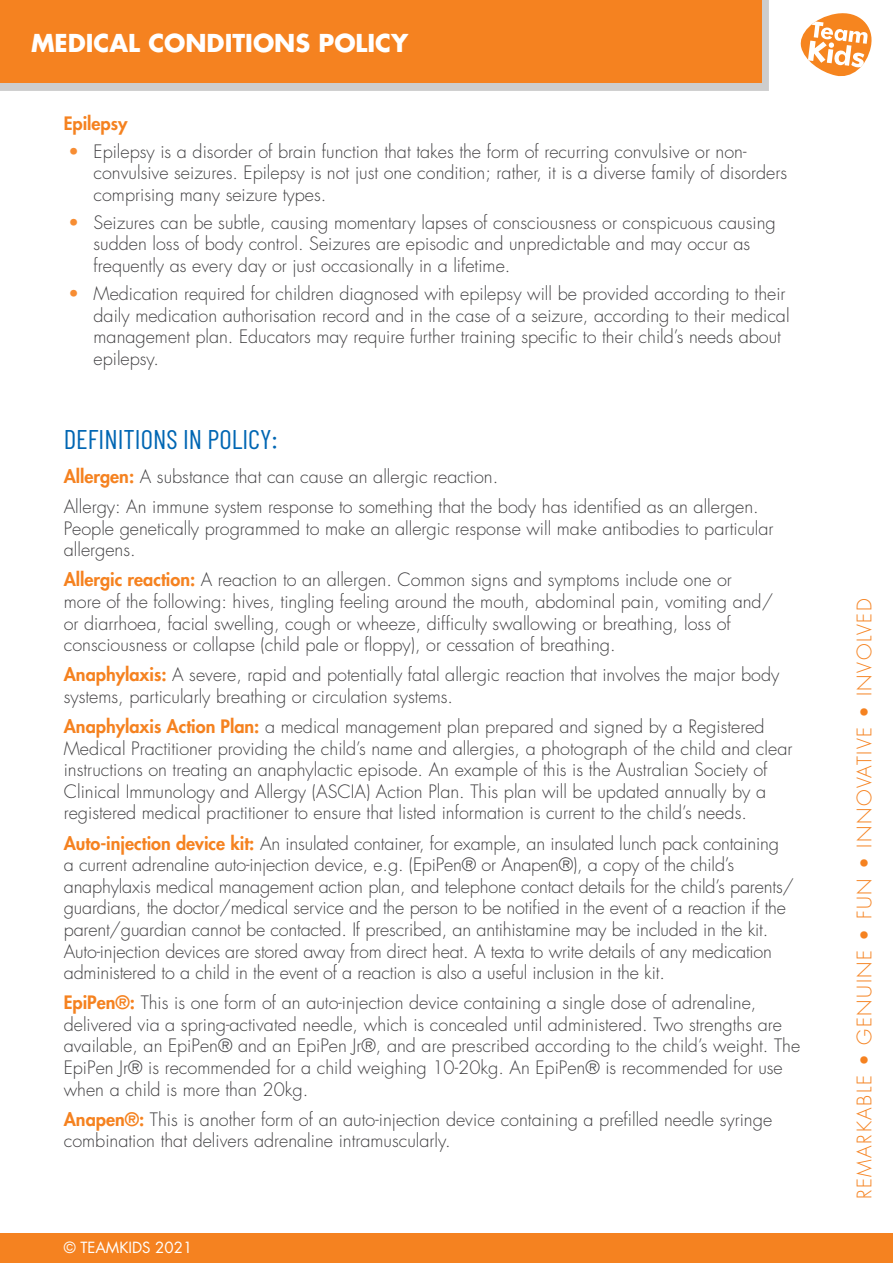
<style>
.page{position:relative;width:893px;height:1263px;background:#fff}
.page>*{position:absolute;margin:0;border:0;box-sizing:border-box;transform-origin:0 0}
.t1{font:27px "Barlow Condensed";color:#0066b3}
.t2{font:700 24px "Futura Std";color:#fff}
.t3{font:300 19.5px "Futura Std";letter-spacing:.08em;color:#f58220}
.t4{font:300 18px/21.6px "Futura Std";color:#414042}
.t5{font:800 18px "Futura Std";color:#f58220}
.t6{font:15px "Futura Std";color:#fff}
.s1{color:#f78d33}
.s2{font-weight:800;color:#f58220}
</style>
<div class="page">
<div style="left:0;top:0;width:769px;height:90px;background:#cdcdcd"></div>
<div style="left:0;top:0;width:761px;height:83px;background:#f58220"></div>
<svg style="left:801px;top:13px;width:70px;height:63px"></svg>
<div style="left:0;top:1233px;width:893px;height:30px;background:#f58220"></div>
<h2 class="t2" style="left:31px;top:29px;width:379px">MEDICAL CONDITIONS POLICY</h2>
<p class="t5" style="left:64px;top:114px;width:65px">Epilepsy</p>
<p class="t4" style="left:94px;top:142px;width:695px;text-indent:-26px"><span class="s1">•</span> Epilepsy is a disorder of brain function that takes the form of recurring convulsive or non&shy;convulsive seizures. Epilepsy is not just one condition; rather, it is a diverse family of disorders comprising many seizure types.</p>
<p class="t4" style="left:94px;top:213px;width:684px;text-indent:-26px"><span class="s1">•</span> Seizures can be subtle, causing momentary lapses of consciousness or conspicuous causing sudden loss of body control. Seizures are episodic and unpredictable and may occur as frequently as every day or just occasionally in a lifetime.</p>
<p class="t4" style="left:94px;top:284px;width:698px;text-indent:-26px"><span class="s1">•</span> Medication required for children diagnosed with epilepsy will be provided according to their daily medication authorisation record and in the case of a seizure, according to their medical management plan. Educators may require further training specific to their child’s needs about epilepsy.</p>
<h1 class="t1" style="left:64px;top:423px;width:215px">DEFINITIONS IN POLICY:</h1>
<p class="t4" style="left:64px;top:463px;width:697px;line-height:30.2px"><span class="s2">Allergen:</span> A substance that can cause an allergic reaction.<br>Allergy: An immune system response to something that the body has identified as an allergen.</p>
<p class="t4" style="left:64px;top:519px;width:711px">People genetically programmed to make an allergic response will make antibodies to particular allergens.</p>
<p class="t4" style="left:64px;top:570px;width:711px"><span class="s2">Allergic reaction:</span> A reaction to an allergen. Common signs and symptoms include one or more of the following: hives, tingling feeling around the mouth, abdominal pain, vomiting and/ or diarrhoea, facial swelling, cough or wheeze, difficulty swallowing or breathing, loss of consciousness or collapse (child pale or floppy), or cessation of breathing.</p>
<p class="t4" style="left:64px;top:665px;width:717px"><span class="s2">Anaphylaxis:</span> A severe, rapid and potentially fatal allergic reaction that involves the major body systems, particularly breathing or circulation systems.</p>
<p class="t4" style="left:64px;top:717px;width:730px"><span class="s2">Anaphylaxis Action Plan:</span> a medical management plan prepared and signed by a Registered Medical Practitioner providing the child’s name and allergies, a photograph of the child and clear instructions on treating an anaphylactic episode. An example of this is the Australian Society of Clinical Immunology and Allergy (ASCIA) Action Plan. This plan will be updated annually by a registered medical practitioner to ensure that listed information is current to the child’s needs.</p>
<p class="t4" style="left:64px;top:834px;width:732px"><span class="s2">Auto-injection device kit:</span> An insulated container, for example, an insulated lunch pack containing<br>a current adrenaline auto-injection device, e.g. (EpiPen® or Anapen®), a copy of the child’s anaphylaxis medical management action plan, and telephone contact details for the child’s parents/ guardians, the doctor/medical service and the person to be notified in the event of a reaction if the parent/guardian cannot be contacted. If prescribed, an antihistamine may be included in the kit.<br>Auto-injection devices are stored away from direct heat. A texta to write details of any medication administered to a child in the event of a reaction is also a useful inclusion in the kit.</p>
<p class="t4" style="left:64px;top:993px;width:738px"><span class="s2">EpiPen®:</span> This is one form of an auto-injection device containing a single dose of adrenaline, delivered via a spring-activated needle, which is concealed until administered. Two strengths are available, an EpiPen® and an EpiPen Jr®, and are prescribed according to the child’s weight. The EpiPen Jr® is recommended for a child weighing 10-20kg. An EpiPen® is recommended for use when a child is more than 20kg.</p>
<p class="t4" style="left:64px;top:1110px;width:710px"><span class="s2">Anapen®:</span> This is another form of an auto-injection device containing a prefilled needle syringe combination that delivers adrenaline intramuscularly.</p>
<p class="t6" style="left:64px;top:1239px;width:130px">© TEAMKIDS 2021</p>
<p class="t3" style="left:855px;top:1199px;width:602px;rotate:-90deg">REMARKABLE • GENUINE • FUN • INNOVATIVE • INVOLVED</p>
</div>
